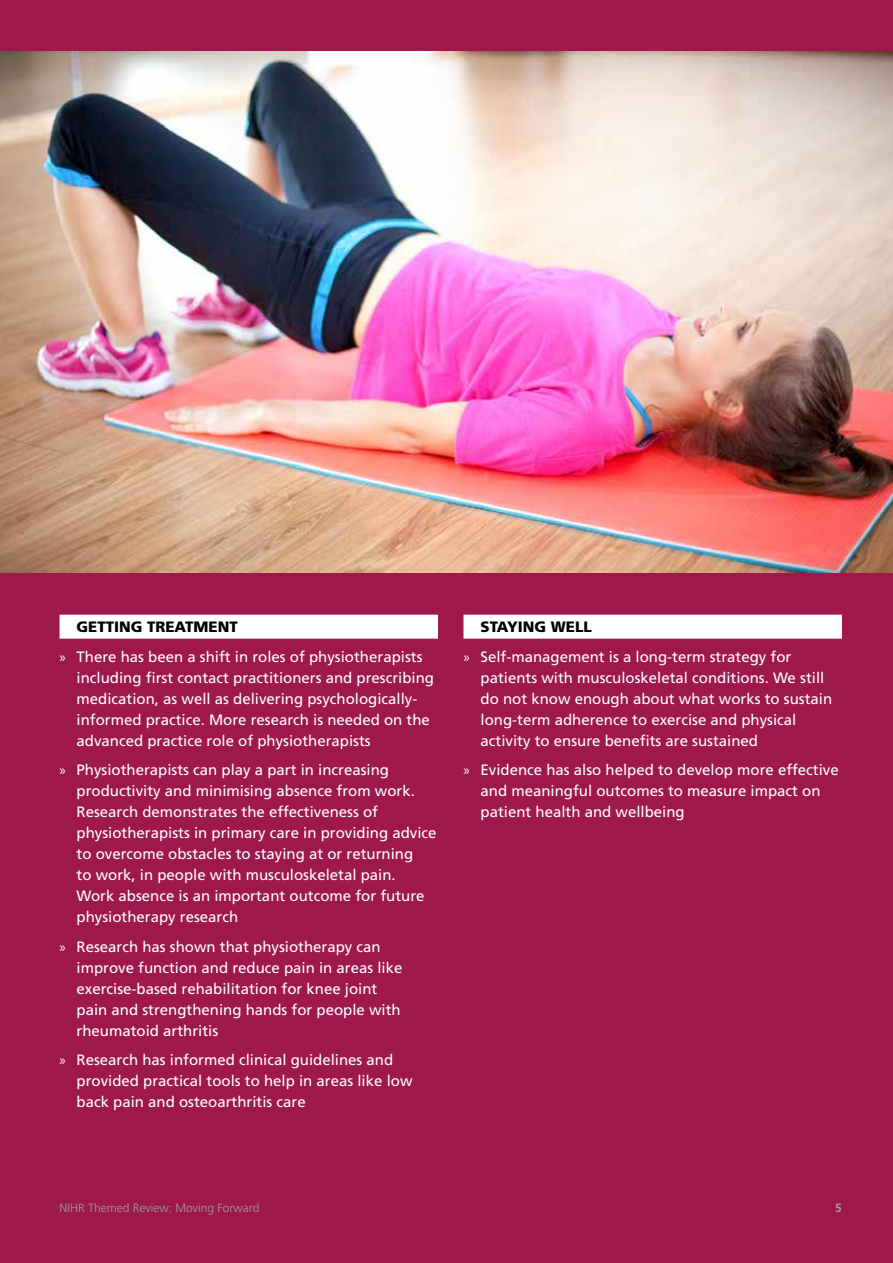
<style>
.page{position:relative;width:893px;height:1263px;background:#9e184c}
.page>*{position:absolute;margin:0;border:0;box-sizing:border-box;transform-origin:0 0}
.t1{font:15px/21px "Frutiger";color:#fff}
.t2{font:300 12px "Frutiger";color:#9d9d9c}
.t3{font:700 12px "Frutiger";color:#9d9d9c}
.s1{font-weight:900;color:#000}
.s2{font-family:"Myriad Pro"}
</style>
<div class="page">
<img style="left:0;top:51px;width:893px;height:521px">
<div style="left:60px;top:615px;width:378px;height:24px;background:#fff"></div>
<div style="left:463px;top:615px;width:379px;height:24px;background:#fff"></div>
<p class="t1" style="left:60px;top:612px;width:364px;line-height:29.5px;text-indent:17px"><span class="s1">GETTING TREATMENT<br></span><span class="s2">»</span> There has been a shift in roles of physiotherapists</p>
<p class="t1" style="left:77px;top:667px;width:359px">including first contact practitioners and prescribing medication, as well as delivering psychologically&shy;informed practice. More research is needed on the advanced practice role of physiotherapists</p>
<p class="t1" style="left:77px;top:759px;width:362px;text-indent:-17px"><span class="s2">»</span> Physiotherapists can play a part in increasing productivity and minimising absence from work.<br>Research demonstrates the effectiveness of physiotherapists in primary care in providing advice to overcome obstacles to staying at or returning<br>to work, in people with musculoskeletal pain.<br>Work absence is an important outcome for future physiotherapy research</p>
<p class="t1" style="left:77px;top:936px;width:327px;text-indent:-17px"><span class="s2">»</span> Research has shown that physiotherapy can improve function and reduce pain in areas like exercise-based rehabilitation for knee joint pain and strengthening hands for people with rheumatoid arthritis</p>
<p class="t1" style="left:77px;top:1049px;width:337px;text-indent:-17px"><span class="s2">»</span> Research has informed clinical guidelines and provided practical tools to help in areas like low back pain and osteoarthritis care</p>
<p class="t1" style="left:463px;top:612px;width:329px;line-height:29.5px;text-indent:17px"><span class="s1">STAYING WELL<br></span><span class="s2">»</span> Self-management is a long-term strategy for</p>
<p class="t1" style="left:480px;top:667px;width:353px">patients with musculoskeletal conditions. We still do not know enough about what works to sustain long-term adherence to exercise and physical activity to ensure benefits are sustained</p>
<p class="t1" style="left:480px;top:759px;width:360px;text-indent:-17px"><span class="s2">»</span> Evidence has also helped to develop more effective and meaningful outcomes to measure impact on patient health and wellbeing</p>
<p class="t2" style="left:60px;top:1201px;width:201px">NIHR Themed Review: Moving Forward</p>
<p class="t3" style="left:835px;top:1201px;width:8px">5</p>
</div>
